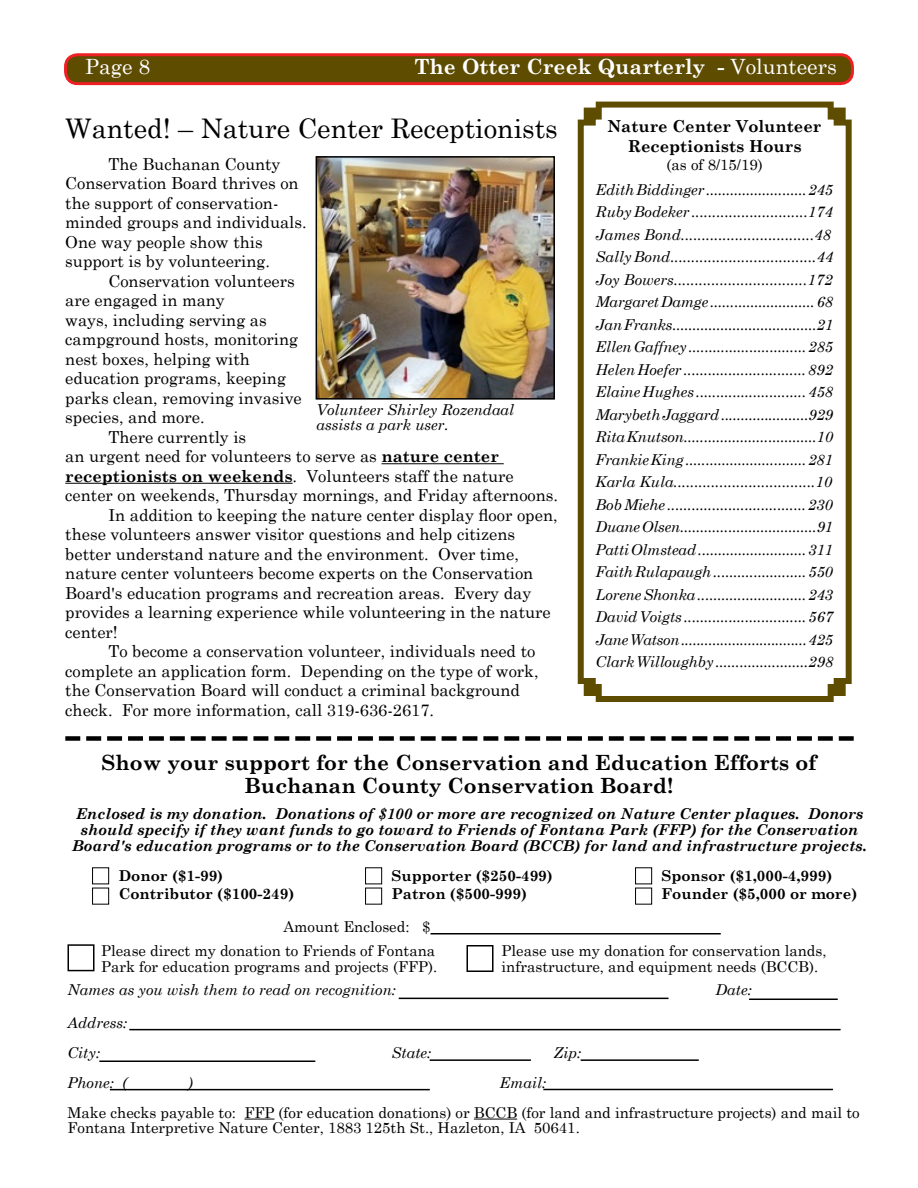
<style>
.page{position:relative;width:918px;height:1188px;background:#fff}
.page>*{position:absolute;margin:0;border:0;box-sizing:border-box;transform-origin:0 0}
.t1{font:27px "Century Schoolbook";color:#000}
.t2{font:700 21px/22.5px "Century Schoolbook";color:#000;text-align:center}
.t3{font:700 21px "Century Schoolbook";color:#fff}
.t4{font:21px "Century Schoolbook";color:#fff}
.t5{font:16.5px/19.5px "Century Schoolbook";color:#000}
.t6{font:700 16.5px/19.8px "Century Schoolbook";color:#000;text-align:center}
.t7{font:italic 15px/22.5px "Century Schoolbook";letter-spacing:-.005em;color:#000}
.t8{font:15px/15.8px "Century Schoolbook";color:#000}
.t9{font:italic 700 15px/15.8px "Century Schoolbook";color:#000;text-align:center}
.t10{font:700 15px "Century Schoolbook";color:#000}
.s1{font-weight:400}
.s2{font-weight:700}
</style>
<div class="page">
<div style="left:66px;top:55px;width:786px;height:29px;background:#5e4c00;border-radius:12px"></div>
<div style="left:64px;top:53px;width:790px;height:32px;border:3px solid #ed2024;border-radius:12px"></div>
<hr style="left:110px;top:1089px;width:320px;height:1px;background:#000">
<hr style="left:244px;top:1119px;width:30px;height:1px;background:#000">
<hr style="left:474px;top:1119px;width:43px;height:1px;background:#000">
<div style="left:68px;top:944px;width:26px;height:27px;border:2px solid #000"></div>
<svg style="left:65px;top:736px;width:789px;height:5px"></svg>
<div style="left:466px;top:945px;width:28px;height:27px;border:2px solid #000"></div>
<div style="left:635px;top:867px;width:17px;height:17px;border:1px solid #000"></div>
<div style="left:92px;top:867px;width:17px;height:17px;border:1px solid #000"></div>
<div style="left:365px;top:867px;width:17px;height:17px;border:1px solid #000"></div>
<div style="left:635px;top:888px;width:17px;height:17px;border:1px solid #000"></div>
<div style="left:92px;top:888px;width:17px;height:17px;border:1px solid #000"></div>
<div style="left:365px;top:888px;width:17px;height:17px;border:1px solid #000"></div>
<hr style="left:430px;top:933px;width:291px;height:1px;background:#000">
<hr style="left:399px;top:998px;width:270px;height:1px;background:#000">
<hr style="left:129px;top:1029px;width:712px;height:1px;background:#000">
<hr style="left:749px;top:999px;width:89px;height:1px;background:#000">
<hr style="left:543px;top:1089px;width:290px;height:1px;background:#000">
<hr style="left:99px;top:1060px;width:216px;height:2px;background:#000">
<hr style="left:430px;top:1059px;width:101px;height:2px;background:#000">
<hr style="left:581px;top:1059px;width:118px;height:2px;background:#000">
<svg style="left:577px;top:101px;width:275px;height:601px"></svg>
<div style="left:609px;top:132px;width:210px;height:39px;background:#fff"></div>
<hr style="left:382px;top:463px;width:122px;height:1px;background:#000">
<hr style="left:65px;top:483px;width:228px;height:1px;background:#000">
<img style="left:319px;top:159px;width:233px;height:238px">
<div style="left:316px;top:156px;width:239px;height:244px;border:2px solid #000"></div>
<h2 class="t4" style="left:85px;top:49px;width:66px">Page 8</h2>
<h2 class="t3" style="left:414px;top:50px;width:424px">The Otter Creek Quarterly - <span class="s1">Volunteers</span></h2>
<h1 class="t1" style="left:65px;top:106px;width:494px">Wanted! – Nature Center Receptionists</h1>
<p class="t5" style="left:65px;top:152px;width:243px;text-indent:43px">The Buchanan County<br>Conservation Board thrives on the support of conservation&shy;minded groups and individuals.<br>One way people show this support is by volunteering.</p>
<p class="t5" style="left:108px;top:270px;width:188px">Conservation volunteers</p>
<p class="t5" style="left:65px;top:289px;width:161px">are engaged in many</p>
<p class="t5" style="left:65px;top:309px;width:203px">ways, including serving as</p>
<p class="t5" style="left:65px;top:328px;width:234px">campground hosts, monitoring</p>
<p class="t5" style="left:65px;top:348px;width:186px">nest boxes, helping with</p>
<p class="t5" style="left:65px;top:367px;width:222px">education programs, keeping</p>
<p class="t5" style="left:65px;top:387px;width:238px">parks clean, removing invasive</p>
<p class="t5" style="left:65px;top:406px;width:141px">species, and more.</p>
<p class="t5" style="left:108px;top:426px;width:139px">There currently is</p>
<p class="t5" style="left:65px;top:445px;width:435px">an urgent need for volunteers to serve as <span class="s2">nature center</span></p>
<p class="t5" style="left:65px;top:465px;width:450px"><span class="s2">receptionists on weekends</span>. Volunteers staff the nature</p>
<p class="t5" style="left:65px;top:484px;width:494px">center on weekends, Thursday mornings, and Friday afternoons.</p>
<p class="t5" style="left:108px;top:504px;width:451px">In addition to keeping the nature center display floor open,</p>
<p class="t5" style="left:65px;top:523px;width:451px">these volunteers answer visitor questions and help citizens</p>
<p class="t5" style="left:65px;top:543px;width:455px">better understand nature and the environment. Over time,</p>
<p class="t5" style="left:65px;top:562px;width:470px">nature center volunteers become experts on the Conservation</p>
<p class="t5" style="left:65px;top:582px;width:467px">Board's education programs and recreation areas. Every day</p>
<p class="t5" style="left:65px;top:601px;width:487px">provides a learning experience while volunteering in the nature</p>
<p class="t5" style="left:65px;top:621px;width:54px">center!</p>
<p class="t5" style="left:108px;top:640px;width:428px">To become a conservation volunteer, individuals need to</p>
<p class="t5" style="left:65px;top:660px;width:475px">complete an application form. Depending on the type of work,</p>
<p class="t5" style="left:65px;top:679px;width:456px">the Conservation Board will conduct a criminal background</p>
<p class="t5" style="left:65px;top:699px;width:370px">check. For more information, call 319-636-2617.</p>
<h2 class="t2" style="left:102px;top:750px;width:716px">Show your support for the Conservation and Education Efforts of<br>Buchanan County Conservation Board!</h2>
<p class="t6" style="left:608px;top:116px;width:215px">Nature Center Volunteer<br>Receptionists Hours</p>
<p class="t8" style="left:667px;top:156px;width:98px">(as of 8/15/19)</p>
<p class="t7" style="left:596px;top:178px;width:239px">Edith Biddinger ......................... 245<br>Ruby Bodeker ............................174<br>James Bond................................48<br>Sally Bond...................................44<br>Joy Bowers................................172<br>Margaret Damge .......................... 68<br>Jan Franks....................................21<br>Ellen Gaffney ............................. 285<br>Helen Hoefer .............................. 892<br>Elaine Hughes ........................... 458<br>Marybeth Jaggard ......................929<br>Rita Knutson.................................10<br>Frankie King .............................. 281<br>Karla Kula..................................10<br>Bob Miehe .................................. 230<br>Duane Olsen..................................91<br>Patti Olmstead ........................... 311<br>Faith Rulapaugh ....................... 550<br>Lorene Shonka ........................... 243<br>David Voigts .............................. 567<br>Jane Watson ................................ 425<br>Clark Willoughby .......................298</p>
<p class="t7" style="left:316px;top:401px;width:199px;line-height:15px">Volunteer Shirley Rozendaal assists a park user.</p>
<p class="t9" style="left:72px;top:805px;width:796px">Enclosed is my donation. Donations of $100 or more are recognized on Nature Center plaques. Donors should specify if they want funds to go toward to Friends of Fontana Park (FFP) for the Conservation<br>Board's education programs or to the Conservation Board (BCCB) for land and infrastructure projects.</p>
<p class="t10" style="left:119px;top:864px;width:106px">Donor ($1-99)</p>
<p class="t10" style="left:391px;top:864px;width:163px">Supporter ($250-499)</p>
<p class="t10" style="left:661px;top:864px;width:172px">Sponsor ($1,000-4,999)</p>
<p class="t10" style="left:119px;top:882px;width:177px">Contributor ($100-249)</p>
<p class="t10" style="left:391px;top:882px;width:137px">Patron ($500-999)</p>
<p class="t10" style="left:661px;top:882px;width:197px">Founder ($5,000 or more)</p>
<p class="t8" style="left:283px;top:917px;width:148px">Amount Enclosed: $</p>
<p class="t8" style="left:101px;top:942px;width:338px">Please direct my donation to Friends of Fontana<br>Park for education programs and projects (FFP).</p>
<p class="t8" style="left:502px;top:942px;width:327px">Please use my donation for conservation lands, infrastructure, and equipment needs (BCCB).</p>
<p class="t7" style="left:67px;top:977px;width:330px">Names as you wish them to read on recognition:</p>
<p class="t7" style="left:715px;top:977px;width:38px">Date:</p>
<p class="t7" style="left:67px;top:1007px;width:61px;line-height:30px">Address:<br>City:</p>
<p class="t7" style="left:391px;top:1040px;width:42px">State:</p>
<p class="t7" style="left:553px;top:1040px;width:29px">Zip:</p>
<p class="t7" style="left:67px;top:1070px;width:61px">Phone: (</p>
<p class="t7" style="left:188px;top:1070px;width:6px">)</p>
<p class="t7" style="left:499px;top:1070px;width:48px">Email:</p>
<p class="t8" style="left:67px;top:1103px;width:794px;line-height:15px">Make checks payable to: FFP (for education donations) or BCCB (for land and infrastructure projects) and mail to<br>Fontana Interpretive Nature Center, 1883 125th St., Hazleton, IA 50641.</p>
</div>
